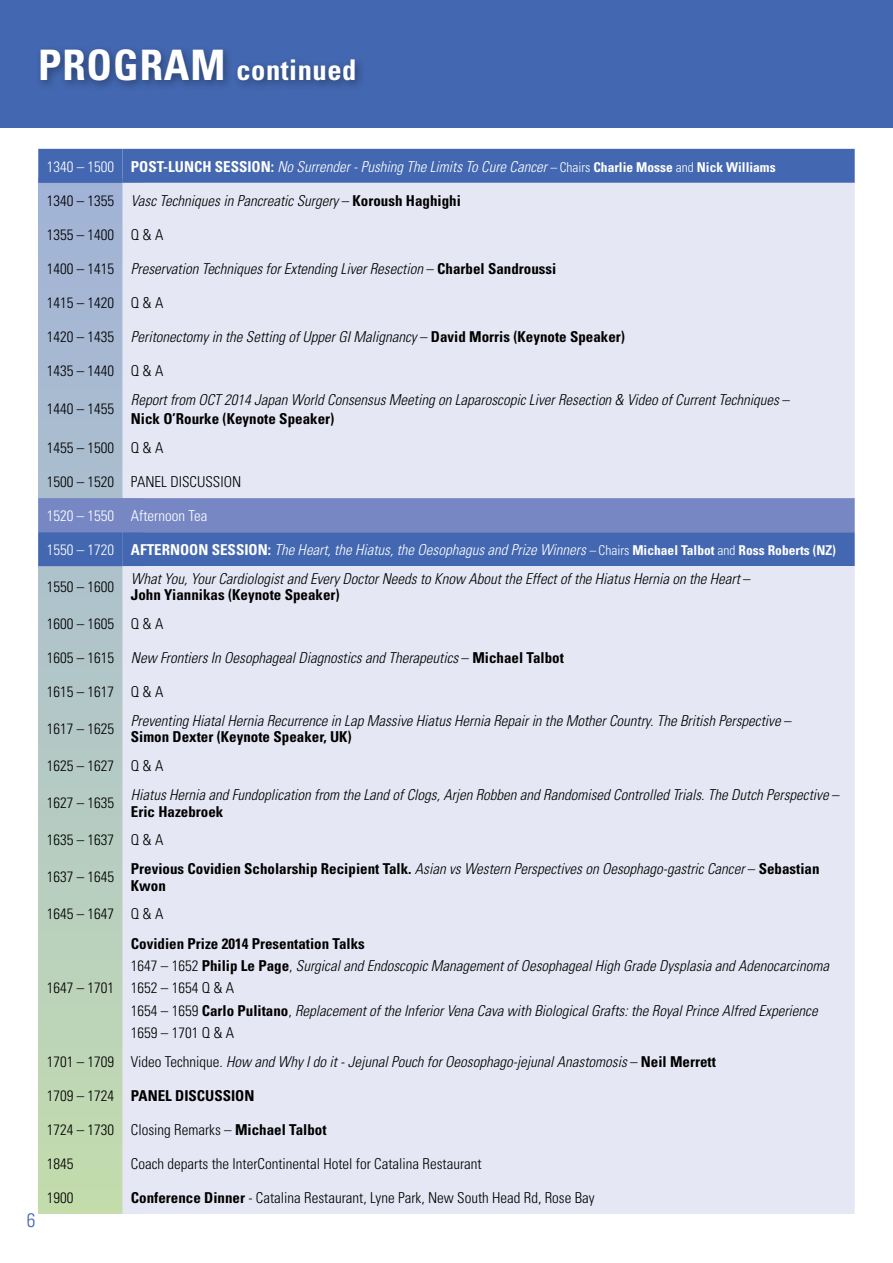
<style>
.page{position:relative;width:893px;height:1263px;background:#fff}
.page>*{position:absolute;margin:0;border:0;box-sizing:border-box;transform-origin:0 0}
.t1{font:700 condensed 28.5px "Univers";letter-spacing:.02em;color:#fff}
.t2{font:300 condensed 19.5px "Univers";color:#4367b0}
.t3{font:italic 300 condensed 15px/22.2px "Univers";color:#000}
.t4{font:300 condensed 15px "Univers";color:#000}
.t5{font:italic 300 condensed 15px "Univers";color:#fff}
.t6{font:700 condensed 15px/16.5px "Univers";color:#000}
.t7{font:300 condensed 15px "Univers";color:#fff}
.s1{font-size:42px}
.s2{font-style:normal}
.s3{font-weight:700;font-style:normal}
.s4{font-size:13.5px}
.s5{font-style:normal;font-size:13.5px}
.s6{font-weight:700;font-style:normal;font-size:13.5px}
.s7{font-weight:300;font-style:italic}
.s8{font-weight:300}
.s9{font-weight:700}
</style>
<div class="page">
<div style="left:0;top:0;width:893px;height:128px;background:#4367b0"></div>
<div style="left:36px;top:44px;width:330px;height:47px;background:#000;opacity:.35"></div>
<svg style="left:38px;top:566px;width:84px;height:648px;background:#b8cebd"></svg>
<div style="left:122px;top:566px;width:733px;height:648px;background:#e6e7f4"></div>
<svg style="left:38px;top:149px;width:817px;height:417px;background:#bdc6e2"></svg>
<hr style="left:892px;top:523px;width:1px;height:740px;background:#e4edd7">
<hr style="left:892px;top:395px;width:1px;height:128px;background:#89bb54">
<h1 class="t1" style="left:38px;top:58px;width:320px"><span class="s1">PROGRAM</span> continued</h1>
<p class="t5" style="left:47px;top:161px;width:730px"><span class="s2">1340 – 1500</span> <span class="s3">POST-LUNCH SESSION:</span> No Surrender - Pushing The Limits To Cure Cancer <span class="s4">–</span> <span class="s5">Chairs</span> <span class="s6">Charlie Mosse</span> <span class="s5">and</span> <span class="s6">Nick Williams</span></p>
<p class="t3" style="left:47px;top:190px;width:416px"><span class="s2">1340 – 1355</span> Vasc Techniques in Pancreatic Surgery <span class="s2">–</span> <span class="s3">Koroush Haghighi</span></p>
<p class="t4" style="left:47px;top:228px;width:118px">1355 – 1400 Q &amp; A</p>
<p class="t3" style="left:47px;top:259px;width:511px"><span class="s2">1400 – 1415</span> Preservation Techniques for Extending Liver Resection <span class="s2">–</span> <span class="s3">Charbel Sandroussi</span></p>
<p class="t4" style="left:47px;top:296px;width:118px">1415 – 1420 Q &amp; A</p>
<p class="t3" style="left:47px;top:327px;width:580px"><span class="s2">1420 – 1435</span> Peritonectomy in the Setting of Upper GI Malignancy <span class="s2">–</span> <span class="s3">David Morris (Keynote Speaker)</span></p>
<p class="t4" style="left:47px;top:364px;width:118px">1435 – 1440 Q &amp; A</p>
<p class="t4" style="left:47px;top:403px;width:69px">1440 – 1455</p>
<p class="t3" style="left:131px;top:391px;width:660px;line-height:19.5px">Report from OCT 2014 Japan World Consensus Meeting on Laparoscopic Liver Resection &amp; Video of Current Techniques <span class="s2">–<br></span><span class="s3">Nick O’Rourke (Keynote Speaker)</span></p>
<p class="t4" style="left:47px;top:441px;width:118px">1455 – 1500 Q &amp; A</p>
<p class="t4" style="left:47px;top:475px;width:196px">1500 – 1520 PANEL DISCUSSION</p>
<p class="t7" style="left:47px;top:509px;width:162px">1520 – 1550 Afternoon Tea</p>
<p class="t5" style="left:47px;top:544px;width:791px"><span class="s2">1550 – 1720</span> <span class="s3">AFTERNOON SESSION:</span> The Heart, the Hiatus, the Oesophagus and Prize Winners <span class="s4">–</span> <span class="s5">Chairs</span> <span class="s6">Michael Talbot</span> <span class="s5">and</span> <span class="s6">Ross Roberts (NZ)</span></p>
<p class="t4" style="left:47px;top:580px;width:69px">1550 – 1600</p>
<p class="t3" style="left:131px;top:571px;width:621px;line-height:16.5px">What You, Your Cardiologist and Every Doctor Needs to Know About the Effect of the Hiatus Hernia on the Heart <span class="s2">–<br></span><span class="s3">John Yiannikas (Keynote Speaker)</span></p>
<p class="t4" style="left:47px;top:617px;width:118px">1600 – 1605 Q &amp; A</p>
<p class="t3" style="left:47px;top:648px;width:519px"><span class="s2">1605 – 1615</span> New Frontiers In Oesophageal Diagnostics and Therapeutics <span class="s2">–</span> <span class="s3">Michael Talbot</span></p>
<p class="t4" style="left:47px;top:685px;width:118px">1615 – 1617 Q &amp; A</p>
<p class="t4" style="left:47px;top:723px;width:69px">1617 – 1625</p>
<p class="t3" style="left:131px;top:714px;width:662px;line-height:16.5px">Preventing Hiatal Hernia Recurrence in Lap Massive Hiatus Hernia Repair in the Mother Country. The British Perspective <span class="s2">–<br></span><span class="s3">Simon Dexter (Keynote Speaker, UK)</span></p>
<p class="t4" style="left:47px;top:760px;width:118px">1625 – 1627 Q &amp; A</p>
<p class="t4" style="left:47px;top:797px;width:69px">1627 – 1635</p>
<p class="t3" style="left:131px;top:788px;width:710px;line-height:16.5px">Hiatus Hernia and Fundoplication from the Land of Clogs, Arjen Robben and Randomised Controlled Trials. The Dutch Perspective <span class="s2">–<br></span><span class="s3">Eric Hazebroek</span></p>
<p class="t4" style="left:47px;top:834px;width:118px">1635 – 1637 Q &amp; A</p>
<p class="t4" style="left:47px;top:871px;width:69px">1637 – 1645</p>
<p class="t6" style="left:131px;top:862px;width:690px">Previous Covidien Scholarship Recipient Talk. <span class="s7">Asian vs Western Perspectives on Oesophago-gastric Cancer</span> <span class="s8">–</span> Sebastian<br>Kwon</p>
<p class="t4" style="left:47px;top:908px;width:118px">1645 – 1647 Q &amp; A</p>
<h2 class="t2" style="left:27px;top:1212px;width:10px">6</h2>
<p class="t3" style="left:131px;top:933px;width:699px"><span class="s3">Covidien Prize 2014 Presentation Talks<br></span><span class="s2">1647 – 1652</span> <span class="s3">Philip Le Page</span><span class="s2">,</span> Surgical and Endoscopic Management of Oesophageal High Grade Dysplasia and Adenocarcinoma <span class="s2">1652 – 1654 Q &amp; A<br>1654 – 1659</span> <span class="s3">Carlo Pulitano</span><span class="s2">,</span> Replacement of the Inferior Vena Cava with Biological Grafts: the Royal Prince Alfred Experience <span class="s2">1659 – 1701 Q &amp; A</span></p>
<p class="t3" style="left:47px;top:1051px;width:671px"><span class="s2">1701 – 1709 Video Technique.</span> How and Why I do it - Jejunal Pouch for Oeosophago-jejunal Anastomosis <span class="s2">–</span> <span class="s3">Neil Merrett</span></p>
<p class="t6" style="left:47px;top:1088px;width:209px"><span class="s8">1709 – 1724</span> PANEL DISCUSSION</p>
<p class="t4" style="left:47px;top:1123px;width:281px">1724 – 1730 Closing Remarks – <span class="s9">Michael Talbot</span></p>
<p class="t4" style="left:47px;top:1157px;width:28px">1845</p>
<p class="t4" style="left:131px;top:1157px;width:352px">Coach departs the InterContinental Hotel for Catalina Restaurant</p>
<p class="t4" style="left:47px;top:1191px;width:28px">1900</p>
<p class="t4" style="left:131px;top:1191px;width:465px"><span class="s9">Conference Dinner</span> - Catalina Restaurant, Lyne Park, New South Head Rd, Rose Bay</p>
<p class="t4" style="left:47px;top:981px;width:69px">1647 – 1701</p>
</div>
